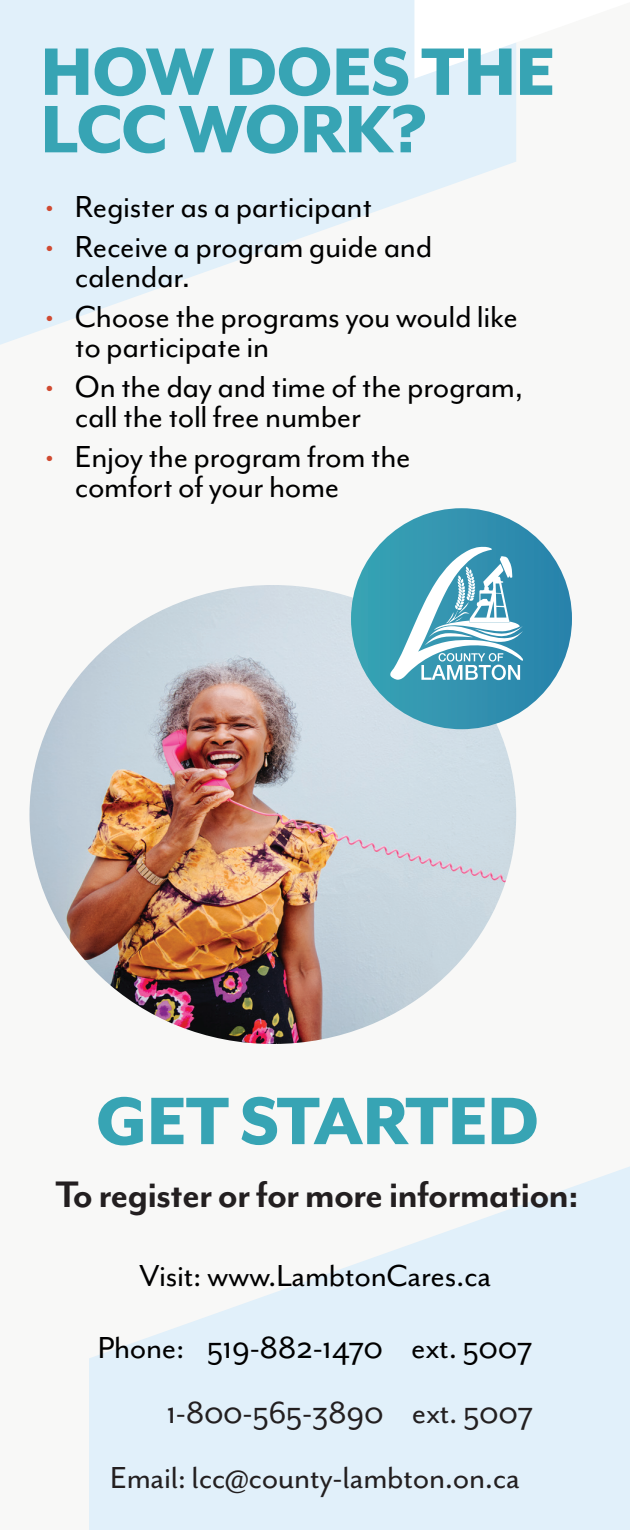
<style>
.page{position:relative;width:630px;height:1530px;background:#f8f8f7}
.page>*{position:absolute;margin:0;border:0;box-sizing:border-box;transform-origin:0 0}
.t1{font:800 77.25px/57.5px "Mr Eaves Mod OT";letter-spacing:-.02em;color:#37a4b4}
.t2{font:700 42.5px "Mr Eaves Mod OT";letter-spacing:-.025em;color:#231f20}
.t3{font:35px/30px "Mr Eaves Mod OT";letter-spacing:-.01em;color:#000}
.t4{font:35px/65px "Mr Eaves San OT";letter-spacing:-.01em;color:#231f20}
.t5{font:35px/72.5px "Mr Eaves San OT";letter-spacing:-.01em;color:#000;text-align:center}
.s1{color:#d04a31}
</style>
<div class="page">
<img style="left:30px;top:585px;width:486px;height:459px">
<svg style="left:89px;top:1166px;width:541px;height:364px;fill:#e1f0fa"></svg>
<svg style="left:0;top:0;width:516px;height:345px;fill:#e1f0fa"></svg>
<svg style="left:414px;top:0;width:102px;height:79px"></svg>
<div style="left:351px;top:508px;width:221px;height:221px;background:linear-gradient(to right,#3aa5b5,#2a82ab);border-radius:111px"></div>
<svg style="left:390px;top:547px;width:133px;height:133px"></svg>
<h1 class="t1" style="left:40px;top:44px;width:517px">HOW DOES THE<br>LCC WORK?</h1>
<p class="t3" style="left:45px;top:192px;width:329px"><span class="s1">•</span> Register as a participant</p>
<p class="t3" style="left:75px;top:232px;width:359px;text-indent:-30px"><span class="s1">•</span> Receive a program guide and calendar.</p>
<p class="t3" style="left:75px;top:302px;width:444px;text-indent:-30px"><span class="s1">•</span> Choose the programs you would like to participate in</p>
<p class="t3" style="left:75px;top:372px;width:450px;text-indent:-30px"><span class="s1">•</span> On the day and time of the program, call the toll free number</p>
<p class="t3" style="left:75px;top:442px;width:337px;text-indent:-30px"><span class="s1">•</span> Enjoy the program from the comfort of your home</p>
<h1 class="t1" style="left:96px;top:1093px;width:445px">GET STARTED</h1>
<p class="t2" style="left:56px;top:1171px;width:525px">To register or for more information:</p>
<p class="t5" style="left:98px;top:1239px;width:436px">Visit: www.LambtonCares.ca<br>Phone: 519-882-1470 ext. 5007</p>
<p class="t4" style="left:110px;top:1381px;width:425px;text-indent:56px">1-800-565-3890 ext. 5007<br>Email: lcc@county-lambton.on.ca</p>
</div>
